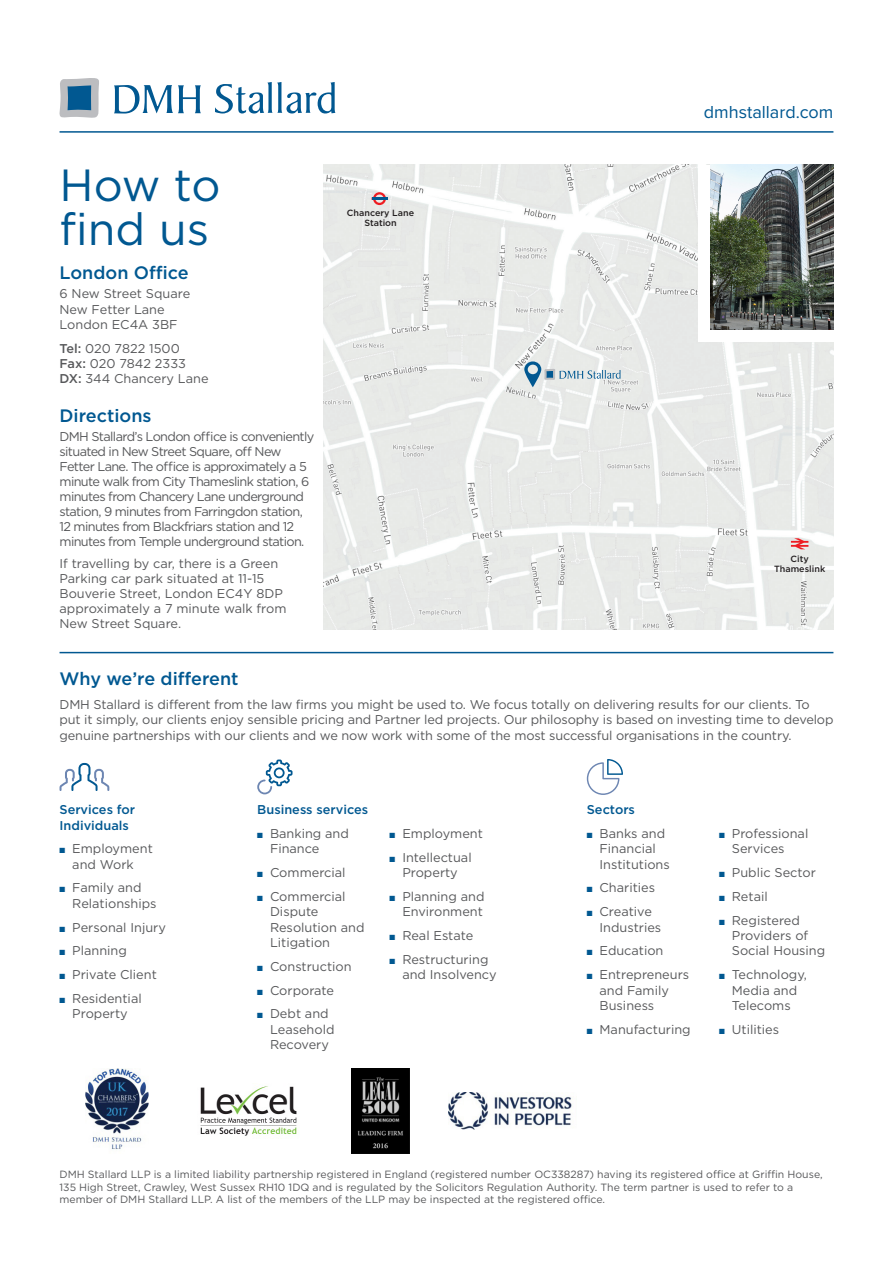
<style>
.page{position:relative;width:893px;height:1263px;background:#fff}
.page>*{position:absolute;margin:0;border:0;box-sizing:border-box;transform-origin:0 0}
.How_to_find_us{font:45px/43.5px "Gotham";color:#015891}
.Subheads{font:500 18px "Gotham";color:#015891}
.t1{font:18px "Proxima Nova";color:#015891}
.Directions_text{font:12.75px/15.3px "Gotham";letter-spacing:-.01em;color:#57585a}
.Directions_text-2{font:12.75px/15px "Gotham";letter-spacing:-.05em;color:#57585a}
.t2{font:500 12.75px/15.3px "Gotham";color:#015891}
.t3{font:10.5px/12.6px "Gotham";color:#57585a}
.t4{font:500 9px/10.8px "Gotham";color:#231f20;text-align:center}
.s1{font-weight:500}
.s2{color:#015891}
</style>
<div class="page">
<hr style="left:60px;top:131px;width:773px;height:2px;background:#015891">
<hr style="left:60px;top:652px;width:773px;height:1px;background:#015891">
<svg style="left:114px;top:85px;width:87px;height:29px"></svg>
<svg style="left:215px;top:82px;width:120px;height:31px"></svg>
<svg style="left:59px;top:78px;width:40px;height:40px;background:#809eb4"></svg>
<img style="left:200px;top:1086px;width:99px;height:53px">
<img style="left:448px;top:1093px;width:125px;height:36px">
<img style="left:351px;top:1069px;width:59px;height:84px">
<img style="left:85px;top:1069px;width:64px;height:81px">
<svg style="left:257px;top:759px;width:36px;height:35px"></svg>
<svg style="left:60px;top:763px;width:49px;height:28px"></svg>
<svg style="left:587px;top:759px;width:36px;height:36px"></svg>
<img style="left:323px;top:165px;width:510px;height:464px">
<div style="left:698px;top:165px;width:135px;height:177px;background:#fff"></div>
<img style="left:710px;top:165px;width:123px;height:164px">
<svg style="left:372px;top:192px;width:15px;height:13px"></svg>
<hr style="left:372px;top:197px;width:15px;height:3px;background:#015891">
<svg style="left:791px;top:538px;width:17px;height:11px"></svg>
<svg style="left:524px;top:361px;width:97px;height:26px;background:#c3d2d9"></svg>
<p class="How_to_find_us" style="left:60px;top:162px;width:162px">How to find us</p>
<p class="Subheads" style="left:60px;top:261px;width:131px">London Office</p>
<p class="Directions_text" style="left:60px;top:286px;width:132px">6 New Street Square<br>New Fetter Lane<br>London EC4A 3BF</p>
<p class="Directions_text" style="left:60px;top:340px;width:151px"><span class="s1">Tel:</span> 020 7822 1500<br><span class="s1">Fax:</span> 020 7842 2333<br><span class="s1">DX:</span> 344 Chancery Lane</p>
<p class="Subheads" style="left:60px;top:404px;width:94px">Directions</p>
<p class="Directions_text-2" style="left:60px;top:429px;width:256px">DMH Stallard’s London office is conveniently situated in New Street Square, off New Fetter Lane. The office is approximately a 5 minute walk from City Thameslink station, 6 minutes from Chancery Lane underground station, 9 minutes from Farringdon station, 12 minutes from Blackfriars station and 12 minutes from Temple underground station.</p>
<p class="Directions_text" style="left:60px;top:555px;width:228px">If travelling by car, there is a Green<br>Parking car park situated at 11-15<br>Bouverie Street, London EC4Y 8DP approximately a 7 minute walk from<br>New Street Square.</p>
<p class="t4" style="left:347px;top:207px;width:69px">Chancery Lane<br>Station</p>
<h2 class="t1" style="left:704px;top:101px;width:131px">dmhstallard.com</h2>
<p class="t4" style="left:774px;top:553px;width:53px">City<br>Thameslink</p>
<h2 class="Subheads" style="left:60px;top:667px;width:181px">Why we’re different</h2>
<p class="Directions_text" style="left:60px;top:696px;width:775px">DMH Stallard is different from the law firms you might be used to. We focus totally on delivering results for our clients. To put it simply, our clients enjoy sensible pricing and Partner led projects. Our philosophy is based on investing time to develop genuine partnerships with our clients and we now work with some of the most successful organisations in the country.</p>
<p class="t2" style="left:60px;top:802px;width:77px">Services for<br>Individuals</p>
<p class="Directions_text" style="left:60px;top:841px;width:95px;text-align:center"><span class="s2">■</span> Employment and Work</p>
<p class="Directions_text" style="left:72px;top:880px;width:86px;text-indent:-13px"><span class="s2">■</span> Family and<br>Relationships</p>
<p class="Directions_text" style="left:60px;top:919px;width:108px"><span class="s2">■</span> Personal Injury</p>
<p class="Directions_text" style="left:60px;top:943px;width:69px"><span class="s2">■</span> Planning</p>
<p class="Directions_text" style="left:60px;top:967px;width:99px"><span class="s2">■</span> Private Client</p>
<p class="Directions_text" style="left:60px;top:990px;width:84px;text-align:center"><span class="s2">■</span> Residential<br>Property</p>
<p class="t2" style="left:257px;top:802px;width:112px">Business services</p>
<p class="Directions_text" style="left:270px;top:826px;width:80px;text-indent:-13px"><span class="s2">■</span> Banking and<br>Finance</p>
<p class="Directions_text" style="left:257px;top:865px;width:90px"><span class="s2">■</span> Commercial</p>
<p class="Directions_text" style="left:270px;top:888px;width:96px;text-indent:-13px"><span class="s2">■</span> Commercial<br>Dispute<br>Resolution and<br>Litigation</p>
<p class="Directions_text" style="left:257px;top:958px;width:96px"><span class="s2">■</span> Construction</p>
<p class="Directions_text" style="left:257px;top:982px;width:78px"><span class="s2">■</span> Corporate</p>
<p class="Directions_text" style="left:270px;top:1006px;width:66px;text-indent:-13px"><span class="s2">■</span> Debt and<br>Leasehold<br>Recovery</p>
<p class="Directions_text" style="left:390px;top:826px;width:95px"><span class="s2">■</span> Employment</p>
<p class="Directions_text" style="left:390px;top:849px;width:84px;text-align:center"><span class="s2">■</span> Intellectual<br>Property</p>
<p class="Directions_text" style="left:390px;top:888px;width:96px;text-align:right"><span class="s2">■</span> Planning and<br>Environment</p>
<p class="Directions_text" style="left:390px;top:928px;width:85px"><span class="s2">■</span> Real Estate</p>
<p class="Directions_text" style="left:402px;top:951px;width:96px;text-indent:-13px"><span class="s2">■</span> Restructuring and Insolvency</p>
<p class="t2" style="left:587px;top:802px;width:50px">Sectors</p>
<p class="Directions_text" style="left:600px;top:826px;width:72px;text-indent:-13px"><span class="s2">■</span> Banks and<br>Financial<br>Institutions</p>
<p class="Directions_text" style="left:587px;top:880px;width:70px"><span class="s2">■</span> Charities</p>
<p class="Directions_text" style="left:600px;top:904px;width:63px;text-indent:-13px"><span class="s2">■</span> Creative<br>Industries</p>
<p class="Directions_text" style="left:587px;top:943px;width:78px"><span class="s2">■</span> Education</p>
<p class="Directions_text" style="left:600px;top:967px;width:91px;text-indent:-13px"><span class="s2">■</span> Entrepreneurs and Family<br>Business</p>
<p class="Directions_text" style="left:587px;top:1021px;width:105px"><span class="s2">■</span> Manufacturing</p>
<p class="Directions_text" style="left:732px;top:826px;width:78px;text-indent:-13px"><span class="s2">■</span> Professional<br>Services</p>
<p class="Directions_text" style="left:719px;top:865px;width:98px"><span class="s2">■</span> Public Sector</p>
<p class="Directions_text" style="left:719px;top:888px;width:50px"><span class="s2">■</span> Retail</p>
<p class="Directions_text" style="left:732px;top:912px;width:95px;text-indent:-13px"><span class="s2">■</span> Registered<br>Providers of<br>Social Housing</p>
<p class="Directions_text" style="left:719px;top:967px;width:89px;text-align:center"><span class="s2">■</span> Technology,<br>Media and<br>Telecoms</p>
<p class="Directions_text" style="left:719px;top:1021px;width:62px"><span class="s2">■</span> Utilities</p>
<p class="t3" style="left:60px;top:1168px;width:765px">DMH Stallard LLP is a limited liability partnership registered in England (registered number OC338287) having its registered office at Griffin House,<br>135 High Street, Crawley, West Sussex RH10 1DQ and is regulated by the Solicitors Regulation Authority. The term partner is used to refer to a member of DMH Stallard LLP. A list of the members of the LLP may be inspected at the registered office.</p>
</div>
